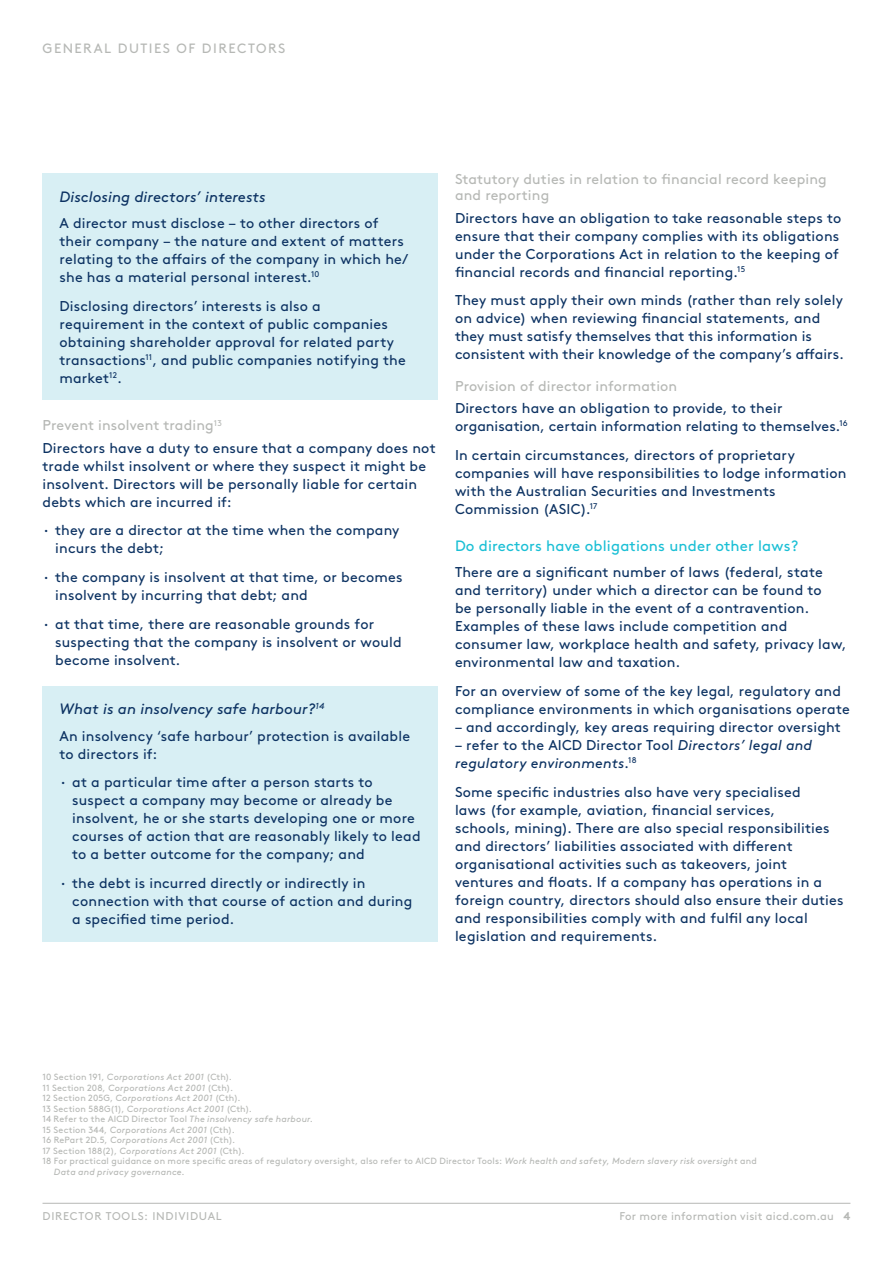
<style>
.page{position:relative;width:893px;height:1263px;background:#fff}
.page>*{position:absolute;margin:0;border:0;box-sizing:border-box;transform-origin:0 0}
.t1{font:italic 15px "Brown Std";letter-spacing:.005em;color:#0c3262}
.t2{font:15px "Brown Std";letter-spacing:.01em;color:#1abfd5}
.t3{font:14.25px/18px "Brown Std";letter-spacing:.015em;color:#0c3262}
.t4{font:14.25px/16.5px "Brown Std";letter-spacing:.01em;color:#b6b8b5}
.t5{font:italic 14.25px/18px "Brown Std";letter-spacing:.015em;color:#0c3262}
.t6{font:13.5px "Brown Std";letter-spacing:.11em;color:#b6b8b5}
.t7{font:11.25px "Brown Std";letter-spacing:.025em;color:#b6b8b5}
.t8{font:11.25px "Brown Std";letter-spacing:.065em;color:#b6b8b5}
.t9{font:9px "Brown Std";letter-spacing:.015em;color:#b6b8b5}
.t10{font:italic 9px "Brown Std";letter-spacing:.025em;color:#b6b8b5}
.s1{color:#b6b8b5}
.s2{font-family:"Foundry Form Sans"}
.s3{font-style:normal}
.s4{font-style:italic}
.s5{font-weight:700}
</style>
<div class="page">
<hr style="left:43px;top:1203px;width:807px;height:1px;background:#b6b8b5">
<div style="left:43px;top:173px;width:395px;height:227px;background:#d8eff4"></div>
<div style="left:43px;top:686px;width:395px;height:255px;background:#d8eff4"></div>
<p class="t6" style="left:43px;top:41px;width:244px">GENERAL DUTIES OF DIRECTORS</p>
<p class="t1" style="left:60px;top:188px;width:208px">Disclosing directors’ interests</p>
<p class="t3" style="left:60px;top:214px;width:350px">A director must disclose – to other directors of their company – the nature and extent of matters relating to the affairs of the company in which he/ she has a material personal interest.<sup>10</sup></p>
<p class="t3" style="left:60px;top:297px;width:348px">Disclosing directors’ interests is also a requirement in the context of public companies obtaining shareholder approval for related party transactions<sup>11</sup>, and public companies notifying the market<sup>12</sup>.</p>
<p class="t3" style="left:43px;top:414px;width:395px;line-height:22.2px"><span class="s1">Prevent insolvent trading</span><sup>13<br></sup>Directors have a duty to ensure that a company does not</p>
<p class="t3" style="left:43px;top:457px;width:385px">trade whilst insolvent or where they suspect it might be insolvent. Directors will be personally liable for certain debts which are incurred if:</p>
<p class="t3" style="left:55px;top:521px;width:346px;text-indent:-13px"><span class="s2">•</span> they are a director at the time when the company incurs the debt;</p>
<p class="t3" style="left:55px;top:568px;width:349px;text-indent:-13px"><span class="s2">•</span> the company is insolvent at that time, or becomes insolvent by incurring that debt; and</p>
<p class="t3" style="left:55px;top:615px;width:348px;text-indent:-13px"><span class="s2">•</span> at that time, there are reasonable grounds for suspecting that the company is insolvent or would become insolvent.</p>
<p class="t1" style="left:60px;top:700px;width:266px">What is an insolvency safe harbour?<sup>14</sup></p>
<p class="t3" style="left:60px;top:727px;width:352px">An insolvency ‘safe harbour’ protection is available to directors if:</p>
<p class="t3" style="left:72px;top:774px;width:350px;text-indent:-13px"><span class="s2">•</span> at a particular time after a person starts to suspect a company may become or already be insolvent, he or she starts developing one or more courses of action that are reasonably likely to lead to a better outcome for the company; and</p>
<p class="t3" style="left:72px;top:874px;width:342px;text-indent:-13px"><span class="s2">•</span> the debt is incurred directly or indirectly in connection with that course of action and during a specified time period.</p>
<p class="t4" style="left:455px;top:171px;width:373px">Statutory duties in relation to financial record keeping and reporting</p>
<p class="t3" style="left:455px;top:209px;width:388px">Directors have an obligation to take reasonable steps to ensure that their company complies with its obligations under the Corporations Act in relation to the keeping of financial records and financial reporting.<sup>15</sup></p>
<p class="t3" style="left:455px;top:291px;width:390px">They must apply their own minds (rather than rely solely on advice) when reviewing financial statements, and they must satisfy themselves that this information is consistent with their knowledge of the company’s affairs.</p>
<p class="t4" style="left:455px;top:378px;width:224px">Provision of director information</p>
<p class="t3" style="left:455px;top:399px;width:394px">Directors have an obligation to provide, to their organisation, certain information relating to themselves.<sup>16</sup></p>
<p class="t3" style="left:455px;top:446px;width:393px">In certain circumstances, directors of proprietary companies will have responsibilities to lodge information with the Australian Securities and Investments Commission (ASIC).<sup>17</sup></p>
<p class="t2" style="left:455px;top:537px;width:345px">Do directors have obligations under other laws?</p>
<p class="t3" style="left:455px;top:563px;width:393px">There are a significant number of laws (federal, state and territory) under which a director can be found to<br>be personally liable in the event of a contravention.<br>Examples of these laws include competition and consumer law, workplace health and safety, privacy law, environmental law and taxation.</p>
<p class="t3" style="left:455px;top:682px;width:396px">For an overview of some of the key legal, regulatory and compliance environments in which organisations operate</p>
<p class="t3" style="left:455px;top:718px;width:387px">– and accordingly, key areas requiring director oversight</p>
<p class="t5" style="left:455px;top:736px;width:359px"><span class="s3">– refer to the AICD Director Tool</span> Directors’ legal and regulatory environments<span class="s3">.</span><sup>18</sup></p>
<p class="t3" style="left:455px;top:783px;width:390px">Some specific industries also have very specialised<br>laws (for example, aviation, financial services,<br>schools, mining). There are also special responsibilities and directors’ liabilities associated with different organisational activities such as takeovers, joint ventures and floats. If a company has operations in a foreign country, directors should also ensure their duties and responsibilities comply with and fulfil any local legislation and requirements.</p>
<p class="t9" style="left:43px;top:1072px;width:191px">10 Section 191, <span class="s4">Corporations Act 2001</span> (Cth).</p>
<p class="t9" style="left:43px;top:1082px;width:192px">11 Section 208, <span class="s4">Corporations Act 2001</span> (Cth).</p>
<p class="t9" style="left:43px;top:1093px;width:200px">12 Section 205G, <span class="s4">Corporations Act 2001</span> (Cth).</p>
<p class="t9" style="left:43px;top:1103px;width:211px">13 Section 588G(1), <span class="s4">Corporations Act 2001</span> (Cth).</p>
<p class="t9" style="left:43px;top:1114px;width:272px">14 Refer to the AICD Director Tool <span class="s4">The insolvency safe harbour</span>.</p>
<p class="t9" style="left:43px;top:1124px;width:194px">15 Section 344, <span class="s4">Corporations Act 2001</span> (Cth).</p>
<p class="t9" style="left:43px;top:1135px;width:194px">16 RePart 2D.5, <span class="s4">Corporations Act 2001</span> (Cth).</p>
<p class="t9" style="left:43px;top:1145px;width:203px">17 Section 188(2), <span class="s4">Corporations Act 2001</span> (Cth).</p>
<p class="t9" style="left:43px;top:1156px;width:716px">18 For practical guidance on more specific areas of regulatory oversight, also refer to AICD Director Tools: <span class="s4">Work health and safety</span>, <span class="s4">Modern slavery risk oversight</span> and</p>
<p class="t10" style="left:54px;top:1166px;width:132px">Data and privacy governance<span class="s3">.</span></p>
<p class="t8" style="left:43px;top:1210px;width:181px">DIRECTOR TOOLS: INDIVIDUAL</p>
<p class="t7" style="left:619px;top:1210px;width:233px">For more information visit aicd.com.au <span class="s5">4</span></p>
</div>
